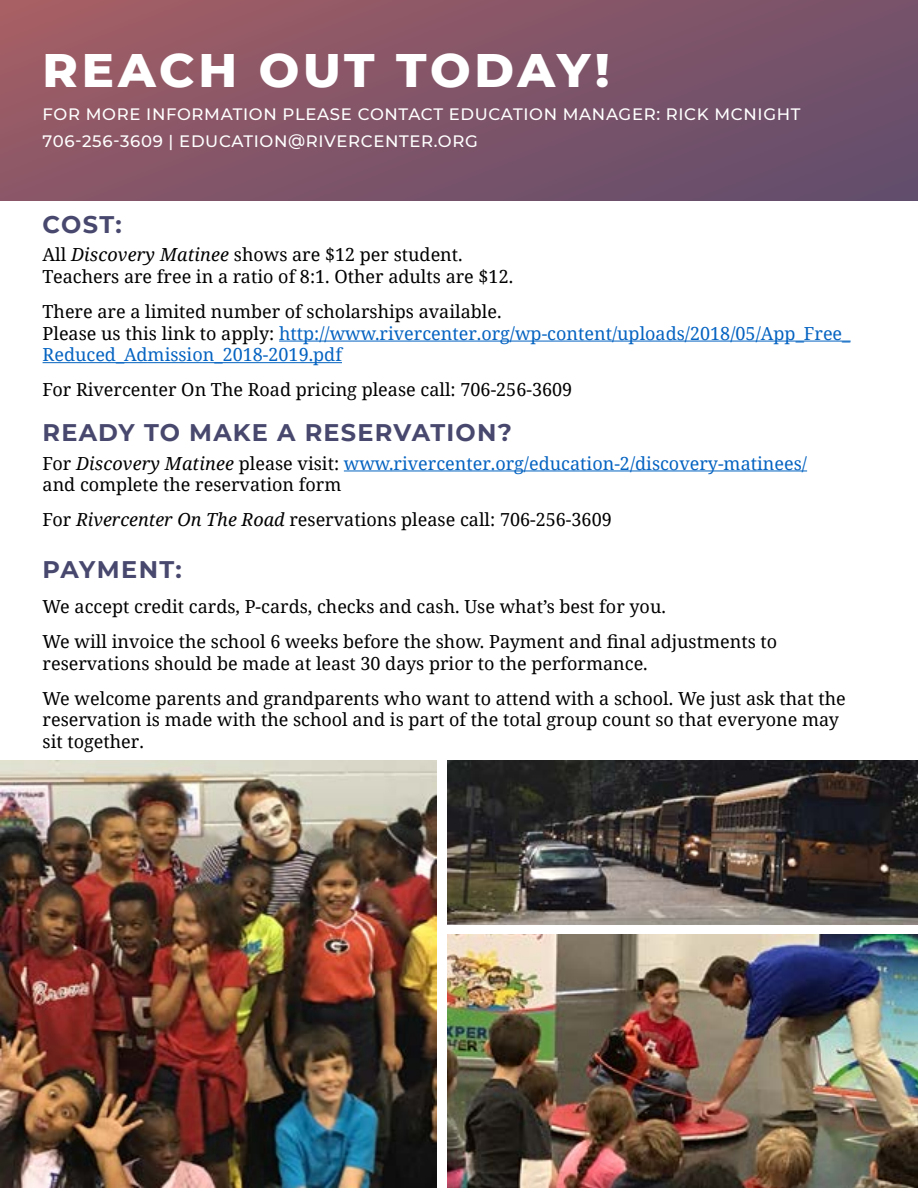
<style>
.page{position:relative;width:918px;height:1188px;background:#fff}
.page>*{position:absolute;margin:0;border:0;box-sizing:border-box;transform-origin:0 0}
.t1{font:800 48px "Montserrat";letter-spacing:.075em;color:#fff}
.t2{font:700 24px "Montserrat";letter-spacing:.05em;color:#48486e}
.t3{font:18px/21.6px "Noto Serif";color:#000}
.t4{font:18px/21.6px "Noto Serif";color:#0563c1}
.t5{font:500 16.5px/26.5px "Montserrat";letter-spacing:.04em;color:#fff}
.s1{font-style:italic}
.s2{color:#000}
.s3{font-style:italic;color:#000}
</style>
<div class="page">
<div style="left:0;top:0;width:918px;height:201px;background:linear-gradient(to right,#995b66,#6a4f6b)"></div>
<hr style="left:279px;top:341px;width:572px;height:1px;background:#0563c1">
<hr style="left:43px;top:362px;width:299px;height:1px;background:#0563c1">
<hr style="left:344px;top:471px;width:463px;height:1px;background:#0563c1">
<img style="left:0;top:760px;width:436px;height:428px">
<img style="left:448px;top:760px;width:470px;height:164px">
<img style="left:448px;top:935px;width:470px;height:253px">
<h1 class="t1" style="left:43px;top:35px;width:569px">REACH OUT TODAY!</h1>
<p class="t5" style="left:43px;top:100px;width:759px">FOR MORE INFORMATION PLEASE CONTACT EDUCATION MANAGER: RICK MCNIGHT<br>706-256-3609 | EDUCATION@RIVERCENTER.ORG</p>
<h2 class="t2" style="left:43px;top:207px;width:81px">COST:</h2>
<p class="t3" style="left:43px;top:243px;width:472px">All <span class="s1">Discovery Matinee</span> shows are $12 per student.<br>Teachers are free in a ratio of 8:1. Other adults are $12.</p>
<p class="t4" style="left:43px;top:300px;width:809px"><span class="s2">There are a limited number of scholarships available.<br>Please us this link to apply:</span> http://www.rivercenter.org/wp-content/uploads/2018/05/App_Free_<br>Reduced_Admission_2018-2019.pdf</p>
<p class="t3" style="left:43px;top:378px;width:531px">For Rivercenter On The Road pricing please call: 706-256-3609</p>
<h2 class="t2" style="left:43px;top:415px;width:471px">READY TO MAKE A RESERVATION?</h2>
<p class="t4" style="left:43px;top:452px;width:766px"><span class="s2">For</span> <span class="s3">Discovery Matinee</span> <span class="s2">please visit:</span> www.rivercenter.org/education-2/discovery-matinees/ <span class="s2">and complete the reservation form</span></p>
<p class="t3" style="left:43px;top:508px;width:571px">For <span class="s1">Rivercenter On The Road</span> reservations please call: 706-256-3609</p>
<h2 class="t2" style="left:43px;top:552px;width:141px">PAYMENT:</h2>
<p class="t3" style="left:43px;top:588px;width:736px;line-height:35.1px">We accept credit cards, P-cards, checks and cash. Use what’s best for you.<br>We will invoice the school 6 weeks before the show. Payment and final adjustments to</p>
<p class="t3" style="left:43px;top:645px;width:805px;line-height:35.1px">reservations should be made at least 30 days prior to the performance.<br>We welcome parents and grandparents who want to attend with a school. We just ask that the</p>
<p class="t3" style="left:43px;top:708px;width:798px">reservation is made with the school and is part of the total group count so that everyone may sit together.</p>
</div>
